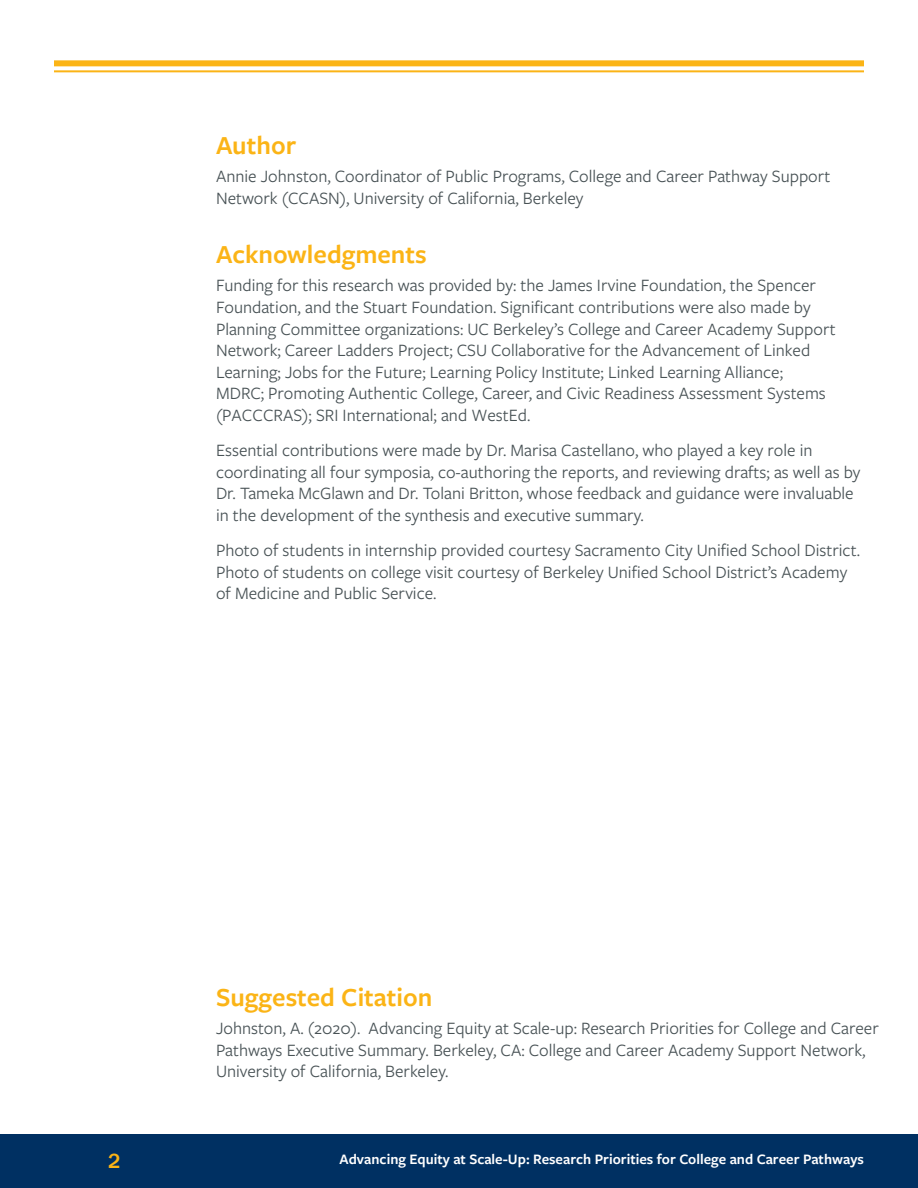
<style>
.page{position:relative;width:918px;height:1188px;background:#fff}
.page>*{position:absolute;margin:0;border:0;box-sizing:border-box;transform-origin:0 0}
.t1{font:600 27px "Freight Sans Pro";color:#fbb416}
.t2{font:500 21px "Franklin Gothic";color:#fbb416}
.t3{font:18px/21.6px "Freight Sans Pro";color:#485255}
.t4{font:600 15px "Freight Sans Pro";color:#fff}
</style>
<div class="page">
<div style="left:0;top:1134px;width:918px;height:54px;background:#003062"></div>
<div style="left:54px;top:60px;width:810px;height:6px;background:#fbb416"></div>
<hr style="left:54px;top:70px;width:810px;height:2px;background:#fbb416">
<p class="t1" style="left:216px;top:127px;width:82px">Author</p>
<p class="t3" style="left:216px;top:165px;width:616px">Annie Johnston, Coordinator of Public Programs, College and Career Pathway Support<br>Network (CCASN), University of California, Berkeley</p>
<p class="t1" style="left:216px;top:236px;width:212px">Acknowledgments</p>
<p class="t3" style="left:216px;top:274px;width:621px">Funding for this research was provided by: the James Irvine Foundation, the Spencer Foundation, and the Stuart Foundation. Significant contributions were also made by Planning Committee organizations: UC Berkeley’s College and Career Academy Support Network; Career Ladders Project; CSU Collaborative for the Advancement of Linked Learning; Jobs for the Future; Learning Policy Institute; Linked Learning Alliance; MDRC; Promoting Authentic College, Career, and Civic Readiness Assessment Systems (PACCCRAS); SRI International; and WestEd.</p>
<p class="t3" style="left:216px;top:439px;width:646px">Essential contributions were made by Dr. Marisa Castellano, who played a key role in coordinating all four symposia, co-authoring the reports, and reviewing drafts; as well as by Dr. Tameka McGlawn and Dr. Tolani Britton, whose feedback and guidance were invaluable in the development of the synthesis and executive summary.</p>
<p class="t3" style="left:216px;top:539px;width:646px">Photo of students in internship provided courtesy Sacramento City Unified School District.<br>Photo of students on college visit courtesy of Berkeley Unified School District’s Academy of Medicine and Public Service.</p>
<p class="t1" style="left:216px;top:979px;width:218px">Suggested Citation</p>
<p class="t3" style="left:216px;top:1017px;width:664px">Johnston, A. (2020). Advancing Equity at Scale-up: Research Priorities for College and Career<br>Pathways Executive Summary. Berkeley, CA: College and Career Academy Support Network,<br>University of California, Berkeley.</p>
<p class="t2" style="left:108px;top:1148px;width:14px">2</p>
<p class="t4" style="left:340px;top:1148px;width:526px">Advancing Equity at Scale-Up: Research Priorities for College and Career Pathways</p>
</div>
